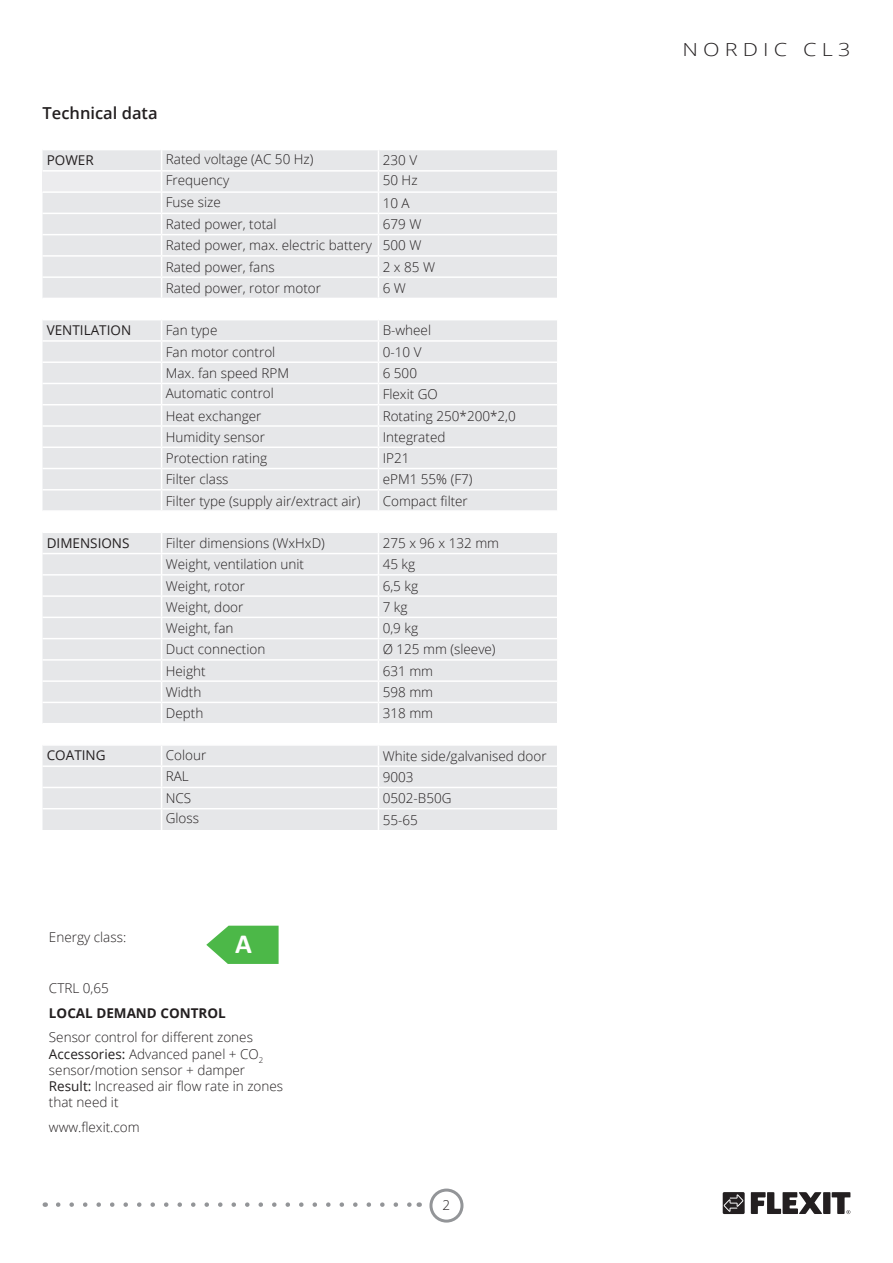
<style>
.page{position:relative;width:893px;height:1263px;background:#fff}
.page>*{position:absolute;margin:0;border:0;box-sizing:border-box;transform-origin:0 0}
.t1{font:700 27.75px "Calibri";color:#fff}
.t2{font:300 18px "Open Sans";letter-spacing:.24em;color:#231f20;scale:1.2 1}
.overskrift{font:600 16.5px "Open Sans";color:#231f20}
.Tabelltekst{font:300 13.5px/16.2px "Open Sans";color:#231f20}
.Tabelltekst-2{font:13.5px "Open Sans";color:#231f20}
.Tabelltekst-3{font:700 13.5px "Open Sans";color:#231f20}
.s1{font-weight:400}
</style>
<div class="page">
<div style="left:429px;top:1188px;width:34px;height:34px;border:3px solid #939598;border-radius:50%"></div>
<svg style="left:58px;top:1202px;width:354px;height:5px"></svg>
<svg style="left:751px;top:1192px;width:99px;height:22px"></svg>
<div style="left:723px;top:1192px;width:22px;height:22px;background:#231f20"></div>
<svg style="left:724px;top:1194px;width:20px;height:18px"></svg>
<svg style="left:43px;top:150px;width:514px;height:680px"></svg>
<svg style="left:206px;top:926px;width:73px;height:38px;background:#68c365"></svg>
<p class="overskrift" style="left:43px;top:102px;width:117px">Technical data</p>
<p class="Tabelltekst-2" style="left:47px;top:151px;width:48px">POWER</p>
<p class="Tabelltekst" style="left:166px;top:151px;width:149px">Rated voltage (AC 50 Hz)</p>
<p class="Tabelltekst" style="left:383px;top:152px;width:36px">230 V</p>
<p class="Tabelltekst" style="left:166px;top:172px;width:65px">Frequency</p>
<p class="Tabelltekst" style="left:383px;top:172px;width:36px">50 Hz</p>
<p class="Tabelltekst" style="left:166px;top:193px;width:56px">Fuse size</p>
<p class="Tabelltekst" style="left:383px;top:195px;width:29px">10 A</p>
<p class="Tabelltekst" style="left:166px;top:216px;width:112px">Rated power, total</p>
<p class="Tabelltekst" style="left:383px;top:216px;width:40px">679 W</p>
<p class="Tabelltekst" style="left:166px;top:237px;width:208px">Rated power, max. electric battery</p>
<p class="Tabelltekst" style="left:383px;top:237px;width:40px">500 W</p>
<p class="Tabelltekst" style="left:166px;top:258px;width:110px">Rated power, fans</p>
<p class="Tabelltekst" style="left:383px;top:258px;width:54px">2 x 85 W</p>
<p class="Tabelltekst" style="left:166px;top:280px;width:157px">Rated power, rotor motor</p>
<p class="Tabelltekst" style="left:383px;top:280px;width:25px">6 W</p>
<p class="Tabelltekst-2" style="left:47px;top:321px;width:86px">VENTILATION</p>
<p class="Tabelltekst" style="left:166px;top:322px;width:53px">Fan type</p>
<p class="Tabelltekst" style="left:383px;top:322px;width:50px">B-wheel</p>
<p class="Tabelltekst" style="left:166px;top:343px;width:111px">Fan motor control</p>
<p class="Tabelltekst" style="left:383px;top:343px;width:40px">0-10 V</p>
<p class="Tabelltekst" style="left:166px;top:365px;width:125px">Max. fan speed RPM</p>
<p class="Tabelltekst" style="left:383px;top:365px;width:36px">6 500</p>
<p class="Tabelltekst" style="left:166px;top:385px;width:110px">Automatic control</p>
<p class="Tabelltekst" style="left:383px;top:386px;width:57px">Flexit GO</p>
<p class="Tabelltekst" style="left:166px;top:407px;width:97px">Heat exchanger</p>
<p class="Tabelltekst" style="left:383px;top:407px;width:135px">Rotating 250*200*2,0</p>
<p class="Tabelltekst" style="left:166px;top:428px;width:101px">Humidity sensor</p>
<p class="Tabelltekst" style="left:383px;top:428px;width:64px">Integrated</p>
<p class="Tabelltekst" style="left:166px;top:450px;width:103px">Protection rating</p>
<p class="Tabelltekst" style="left:383px;top:450px;width:28px">IP21</p>
<p class="Tabelltekst" style="left:166px;top:471px;width:64px">Filter class</p>
<p class="Tabelltekst" style="left:383px;top:471px;width:91px">ePM1 55% (F7)</p>
<p class="Tabelltekst" style="left:166px;top:492px;width:196px">Filter type (supply air/extract air)</p>
<p class="Tabelltekst" style="left:383px;top:492px;width:87px">Compact filter</p>
<p class="Tabelltekst-2" style="left:47px;top:534px;width:84px">DIMENSIONS</p>
<p class="Tabelltekst" style="left:166px;top:535px;width:161px">Filter dimensions (WxHxD)</p>
<p class="Tabelltekst" style="left:383px;top:535px;width:118px">275 x 96 x 132 mm</p>
<p class="Tabelltekst" style="left:166px;top:556px;width:140px">Weight, ventilation unit</p>
<p class="Tabelltekst" style="left:383px;top:556px;width:34px">45 kg</p>
<p class="Tabelltekst" style="left:166px;top:577px;width:81px">Weight, rotor</p>
<p class="Tabelltekst" style="left:383px;top:577px;width:37px">6,5 kg</p>
<p class="Tabelltekst" style="left:166px;top:598px;width:79px">Weight, door</p>
<p class="Tabelltekst" style="left:383px;top:598px;width:26px">7 kg</p>
<p class="Tabelltekst" style="left:166px;top:620px;width:69px">Weight, fan</p>
<p class="Tabelltekst" style="left:383px;top:620px;width:37px">0,9 kg</p>
<p class="Tabelltekst" style="left:166px;top:641px;width:101px">Duct connection</p>
<p class="Tabelltekst" style="left:383px;top:641px;width:114px">Ø 125 mm (sleeve)</p>
<p class="Tabelltekst" style="left:166px;top:662px;width:41px">Height</p>
<p class="Tabelltekst" style="left:383px;top:662px;width:52px">631 mm</p>
<p class="Tabelltekst" style="left:166px;top:684px;width:37px">Width</p>
<p class="Tabelltekst" style="left:383px;top:684px;width:52px">598 mm</p>
<p class="Tabelltekst" style="left:166px;top:705px;width:39px">Depth</p>
<p class="Tabelltekst" style="left:383px;top:705px;width:52px">318 mm</p>
<p class="Tabelltekst-2" style="left:47px;top:745px;width:60px">COATING</p>
<p class="Tabelltekst" style="left:166px;top:746px;width:42px">Colour</p>
<p class="Tabelltekst" style="left:383px;top:747px;width:165px">White side/galvanised door</p>
<p class="Tabelltekst" style="left:166px;top:767px;width:25px">RAL</p>
<p class="Tabelltekst" style="left:383px;top:769px;width:32px">9003</p>
<p class="Tabelltekst" style="left:166px;top:790px;width:27px">NCS</p>
<p class="Tabelltekst" style="left:383px;top:790px;width:70px">0502-B50G</p>
<p class="Tabelltekst" style="left:166px;top:810px;width:35px">Gloss</p>
<p class="Tabelltekst" style="left:383px;top:811px;width:37px">55-65</p>
<p class="Tabelltekst" style="left:49px;top:928px;width:79px">Energy class:</p>
<h1 class="t1" style="left:235px;top:924px;width:18px">A</h1>
<p class="Tabelltekst" style="left:49px;top:979px;width:61px">CTRL 0,65</p>
<p class="Tabelltekst-3" style="left:49px;top:1003px;width:178px">LOCAL DEMAND CONTROL</p>
<p class="Tabelltekst" style="left:49px;top:1029px;width:206px">Sensor control for different zones</p>
<p class="Tabelltekst" style="left:49px;top:1045px;width:216px"><span class="s1">Accessories:</span> Advanced panel + CO<sub>2 </sub>sensor/motion sensor + damper</p>
<p class="Tabelltekst" style="left:49px;top:1077px;width:236px"><span class="s1">Result:</span> Increased air flow rate in zones that need it</p>
<p class="Tabelltekst" style="left:49px;top:1118px;width:92px">www.flexit.com</p>
<p class="Tabelltekst" style="left:443px;top:1196px;width:9px">2</p>
<h2 class="t2" style="left:682px;top:37px;width:142px">NORDIC CL3</h2>
</div>
